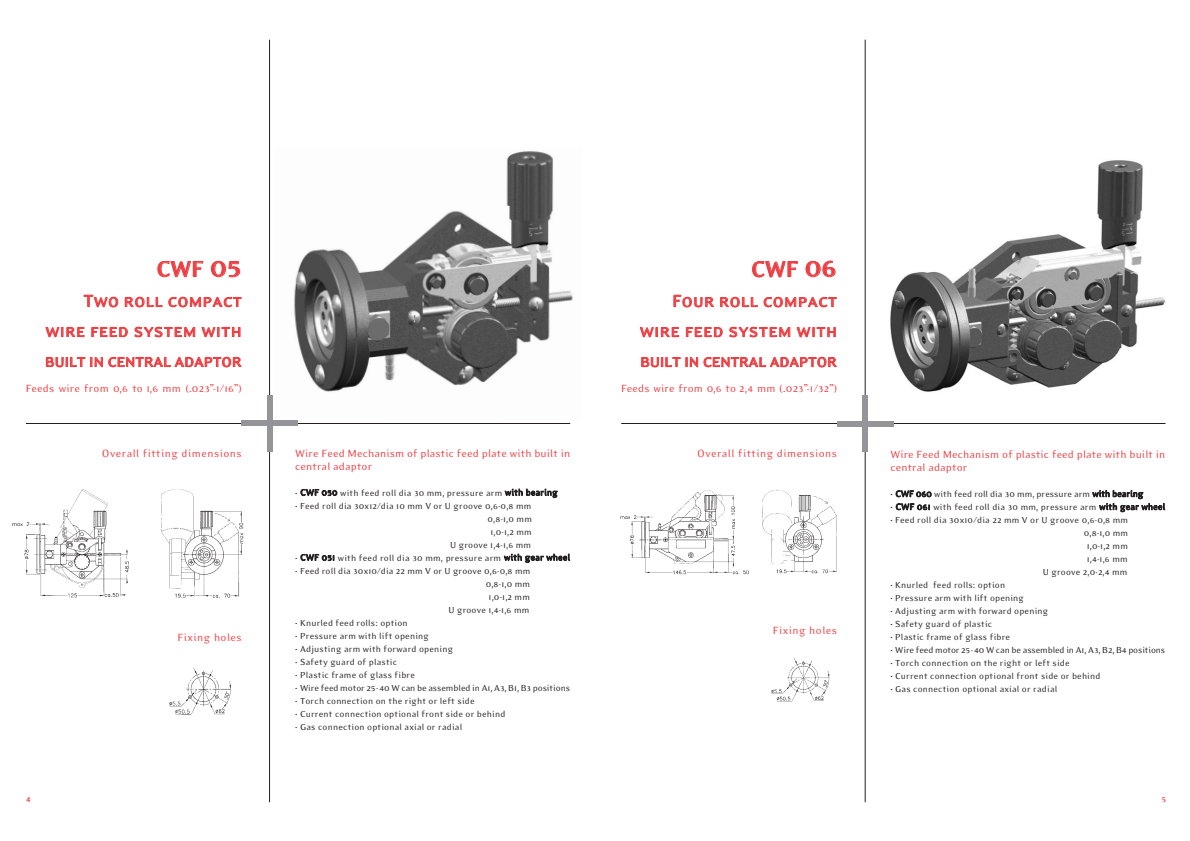
<style>
.page{position:relative;width:1190px;height:841px;background:#fff}
.page>*{position:absolute;margin:0;border:0;box-sizing:border-box;transform-origin:0 0}
.t1{font:700 25px "H Eidetic Modern";letter-spacing:-.01em;color:#ef3e42}
.t2{font:19px/30px "H Eidetic Modern Small Caps Normal";letter-spacing:.01em;color:#ef3e42;text-align:justify}
.t3{font:12px/13px "H Eidetic Modern";letter-spacing:.01em;color:#ef3e42}
.t4{font:12px "H Eidetic Modern";letter-spacing:.04em;color:#ef3e42}
.t5{font:10px/13px "H Eidetic Modern";letter-spacing:.015em;color:#231f20;text-align:right}
.t6{font:10px "H Eidetic Modern";letter-spacing:-.01em;color:#231f20}
.t7{font:10px "H Eidetic Modern";letter-spacing:-.005em;color:#231f20}
.t8{font:700 10px "H Eidetic Modern";color:#ef3e42}
.s1{font-size:31px}
</style>
<div class="page">
<img style="left:862px;top:151px;width:304px;height:245px">
<hr style="left:865px;top:40px;width:1px;height:762px;background:#231f20">
<hr style="left:621px;top:423px;width:544px;height:1px;background:#231f20">
<div style="left:862px;top:396px;width:6px;height:56px;background:#939598"></div>
<div style="left:837px;top:421px;width:57px;height:5px;background:#939598"></div>
<img style="left:620px;top:489px;width:217px;height:86px">
<img style="left:771px;top:657px;width:59px;height:45px">
<hr style="left:269px;top:40px;width:1px;height:762px;background:#231f20">
<img style="left:294px;top:151px;width:279px;height:241px">
<hr style="left:26px;top:423px;width:544px;height:1px;background:#231f20">
<div style="left:267px;top:395px;width:5px;height:57px;background:#939598"></div>
<div style="left:241px;top:421px;width:57px;height:5px;background:#939598"></div>
<img style="left:12px;top:489px;width:232px;height:109px">
<img style="left:169px;top:667px;width:62px;height:48px">
<h1 class="t1" style="left:156px;top:260px;width:87px">CWF <span class="s1">05</span></h1>
<h2 class="t2" style="left:45px;top:285px;width:199px;text-indent:39px">Two roll compact wire feed system with built in central adaptor</h2>
<p class="t3" style="left:26px;top:383px;width:218px">Feeds wire from 0,6 to 1,6 mm (.023”-1/16”)</p>
<p class="t4" style="left:102px;top:449px;width:141px">Overall fitting dimensions</p>
<p class="t4" style="left:178px;top:633px;width:66px">Fixing holes</p>
<p class="t3" style="left:295px;top:447px;width:276px">Wire Feed Mechanism of plastic feed plate with built in central adaptor</p>
<p class="t5" style="left:295px;top:487px;width:264px">• CWF 050 with feed roll dia 30 mm, pressure arm with bearing</p>
<p class="t5" style="left:295px;top:500px;width:238px">• Feed roll dia 30x12/dia 10 mm V or U groove 0,6-0,8 mm<br>0,8-1,0 mm<br>1,0-1,2 mm<br>U groove 1,4-1,6 mm</p>
<p class="t5" style="left:295px;top:552px;width:276px">• CWF 051 with feed roll dia 30 mm, pressure arm with gear wheel</p>
<p class="t5" style="left:295px;top:565px;width:237px">• Feed roll dia 30x10/dia 22 mm V or U groove 0,6-0,8 mm<br>0,8-1,0 mm<br>1,0-1,2 mm<br>U groove 1,4-1,6 mm</p>
<p class="t5" style="left:295px;top:617px;width:114px">• Knurled feed rolls: option</p>
<p class="t5" style="left:295px;top:630px;width:135px">• Pressure arm with lift opening</p>
<p class="t5" style="left:295px;top:643px;width:159px">• Adjusting arm with forward opening</p>
<p class="t5" style="left:295px;top:656px;width:103px">• Safety guard of plastic</p>
<p class="t5" style="left:295px;top:669px;width:121px">• Plastic frame of glass fibre</p>
<p class="t7" style="left:295px;top:684px;width:276px">• Wire feed motor 25- 40 W can be assembled in A1, A3, B1, B3 positions</p>
<p class="t5" style="left:295px;top:695px;width:181px">• Torch connection on the right or left side</p>
<p class="t5" style="left:295px;top:708px;width:212px">• Current connection optional front side or behind</p>
<p class="t5" style="left:295px;top:721px;width:168px">• Gas connection optional axial or radial</p>
<h1 class="t1" style="left:751px;top:260px;width:88px">CWF <span class="s1">06</span></h1>
<h2 class="t2" style="left:640px;top:285px;width:199px;text-indent:33px">Four roll compact wire feed system with built in central adaptor</h2>
<p class="t3" style="left:621px;top:383px;width:218px">Feeds wire from 0,6 to 2,4 mm (.023”-1/32”)</p>
<p class="t4" style="left:697px;top:449px;width:141px">Overall fitting dimensions</p>
<p class="t4" style="left:773px;top:626px;width:66px">Fixing holes</p>
<p class="t3" style="left:890px;top:449px;width:276px">Wire Feed Mechanism of plastic feed plate with built in central adaptor</p>
<p class="t5" style="left:890px;top:488px;width:254px">• CWF 060 with feed roll dia 30 mm, pressure arm with bearing</p>
<p class="t5" style="left:890px;top:501px;width:276px">• CWF 061 with feed roll dia 30 mm, pressure arm with gear wheel</p>
<p class="t5" style="left:890px;top:514px;width:239px">• Feed roll dia 30x10/dia 22 mm V or U groove 0,6-0,8 mm<br>0,8-1,0 mm<br>1,0-1,2 mm<br>1,4-1,6 mm<br>U groove 2,0-2,4 mm</p>
<p class="t5" style="left:890px;top:579px;width:116px">• Knurled feed rolls: option</p>
<p class="t5" style="left:890px;top:592px;width:135px">• Pressure arm with lift opening</p>
<p class="t5" style="left:890px;top:605px;width:159px">• Adjusting arm with forward opening</p>
<p class="t5" style="left:890px;top:618px;width:103px">• Safety guard of plastic</p>
<p class="t5" style="left:890px;top:631px;width:121px">• Plastic frame of glass fibre</p>
<p class="t6" style="left:890px;top:646px;width:276px">• Wire feed motor 25- 40 W can be assembled in A1, A3, B2, B4 positions</p>
<p class="t5" style="left:890px;top:657px;width:181px">• Torch connection on the right or left side</p>
<p class="t5" style="left:890px;top:670px;width:212px">• Current connection optional front side or behind</p>
<p class="t5" style="left:890px;top:683px;width:168px">• Gas connection optional axial or radial</p>
<p class="t8" style="left:26px;top:795px;width:6px">4</p>
<p class="t8" style="left:1162px;top:795px;width:6px">5</p>
</div>
